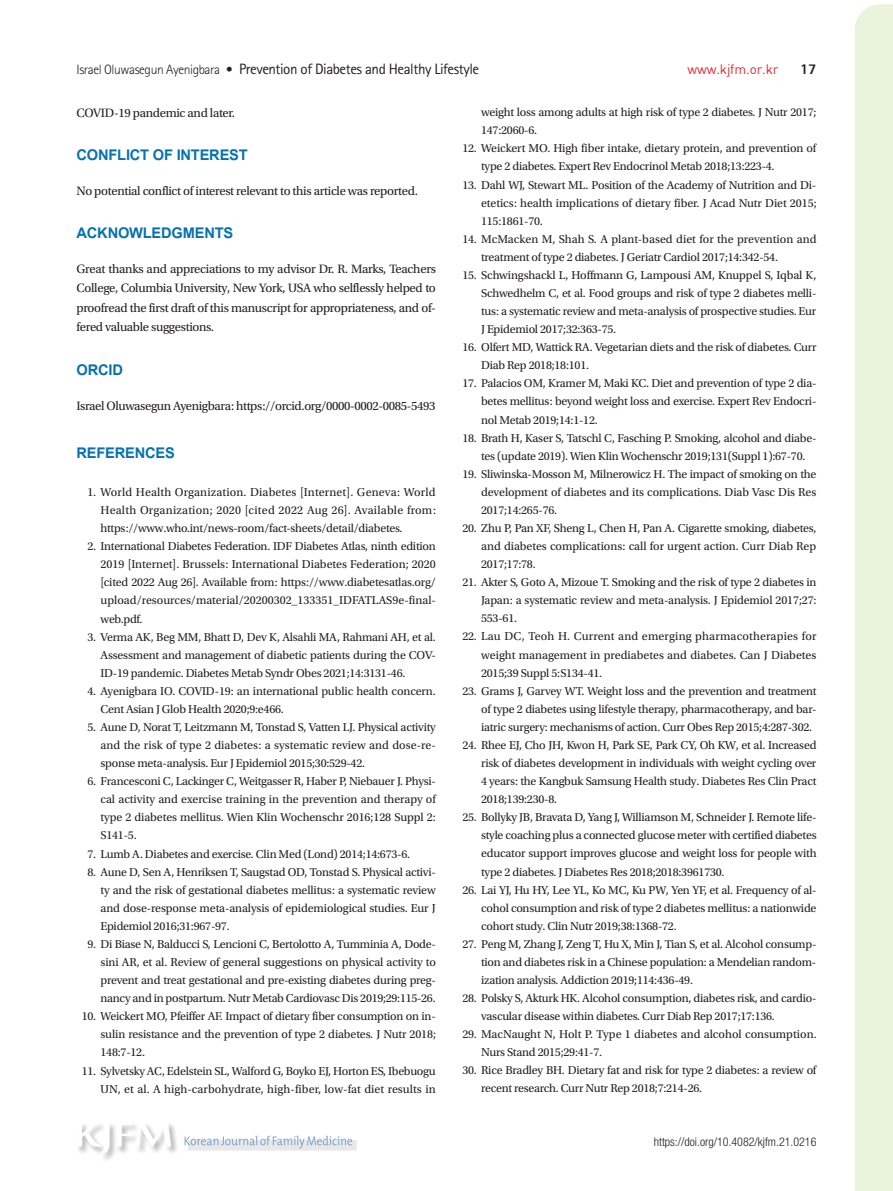
<style>
.page{position:relative;width:893px;height:1191px;background:#fff}
.page>*{position:absolute;margin:0;border:0;box-sizing:border-box;transform-origin:0 0}
.t1{font:700 20.4px "Utsaah";letter-spacing:-.01em;color:#0872ad}
.t2{font:15px "Rotis Sans Serif Std";letter-spacing:-.03em;color:#231f20}
.t3{font:800 15px "Rotis Sans Serif Std";color:#231f20}
.t4{font:13.5px "Dinreg";letter-spacing:-.01em;color:#e02a30}
.t5{font:12.75px/19.5px "Utopia Std";letter-spacing:-.025em;color:#231f20;text-align:justify}
.t6{font:12px/18px "Utopia Std";letter-spacing:-.02em;color:#231f20;text-align:justify}
.t7{font:12px/18px "Utopia Std";color:#231f20}
.t8{font:300 condensed 12px "Helvetica Neue LT Std";color:#231f20}
.s1{font-weight:300;font-size:13.5px}
</style>
<div class="page">
<div style="left:855px;top:4px;width:38px;height:1187px;background:#eaf3dc"></div>
<div style="left:188px;top:1140px;width:169px;height:10px;background:#e8e8e9"></div>
<svg style="left:185px;top:1135px;width:167px;height:13px"></svg>
<div style="left:76px;top:1122px;width:104px;height:40px;background:#231f20;opacity:.3"></div>
<svg style="left:77px;top:1122px;width:94px;height:32px"></svg>
<p class="t2" style="left:77px;top:60px;width:404px"><span class="s1">Israel Oluwasegun Ayenigbara •</span> Prevention of Diabetes and Healthy Lifestyle</p>
<p class="t4" style="left:687px;top:61px;width:93px">www.kjfm.or.kr</p>
<p class="t3" style="left:800px;top:60px;width:18px">17</p>
<p class="t5" style="left:77px;top:103px;width:160px">COVID-19 pandemic and later.</p>
<h1 class="t1" style="left:77px;top:145px;width:173px">CONFLICT OF INTEREST</h1>
<p class="t5" style="left:77px;top:181px;width:343px">No potential conflict of interest relevant to this article was reported.</p>
<h1 class="t1" style="left:77px;top:223px;width:158px">ACKNOWLEDGMENTS</h1>
<p class="t5" style="left:77px;top:259px;width:361px">Great thanks and appreciations to my advisor Dr. R. Marks, Teachers College, Columbia University, New York, USA who selflessly helped to proofread the first draft of this manuscript for appropriateness, and of&shy;fered valuable suggestions.</p>
<h1 class="t1" style="left:77px;top:360px;width:48px">ORCID</h1>
<p class="t5" style="left:77px;top:396px;width:360px">Israel Oluwasegun Ayenigbara: https://orcid.org/0000-0002-0085-5493</p>
<h1 class="t1" style="left:77px;top:443px;width:100px">REFERENCES</h1>
<p class="t6" style="left:101px;top:483px;width:337px;text-indent:-13px">1. World Health Organization. Diabetes [Internet]. Geneva: World Health Organization; 2020 [cited 2022 Aug 26]. Available from: https://www.who.int/news-room/fact-sheets/detail/diabetes.</p>
<p class="t6" style="left:101px;top:537px;width:337px;text-indent:-13px">2. International Diabetes Federation. IDF Diabetes Atlas, ninth edition 2019 [Internet]. Brussels: International Diabetes Federation; 2020 [cited 2022 Aug 26]. Available from: https://www.diabetesatlas.org/ upload/resources/material/20200302_133351_IDFATLAS9e-final&shy;web.pdf.</p>
<p class="t6" style="left:101px;top:628px;width:337px;text-indent:-13px">3. Verma AK, Beg MM, Bhatt D, Dev K, Alsahli MA, Rahmani AH, et al.<br>Assessment and management of diabetic patients during the COV-ID-19 pandemic. Diabetes Metab Syndr Obes 2021;14:3131-46.</p>
<p class="t6" style="left:101px;top:682px;width:337px;text-indent:-13px">4. Ayenigbara IO. COVID-19: an international public health concern.<br>Cent Asian J Glob Health 2020;9:e466.</p>
<p class="t6" style="left:101px;top:718px;width:337px;text-indent:-13px">5. Aune D, Norat T, Leitzmann M, Tonstad S, Vatten LJ. Physical activity and the risk of type 2 diabetes: a systematic review and dose-re&shy;sponse meta-analysis. Eur J Epidemiol 2015;30:529-42.</p>
<p class="t6" style="left:101px;top:772px;width:337px;text-indent:-13px">6. Francesconi C, Lackinger C, Weitgasser R, Haber P, Niebauer J. Physi&shy;cal activity and exercise training in the prevention and therapy of type 2 diabetes mellitus. Wien Klin Wochenschr 2016;128 Suppl 2:<br>S141-5.</p>
<p class="t6" style="left:88px;top:845px;width:324px">7. Lumb A. Diabetes and exercise. Clin Med (Lond) 2014;14:673-6.</p>
<p class="t6" style="left:101px;top:863px;width:337px;text-indent:-13px">8. Aune D, Sen A, Henriksen T, Saugstad OD, Tonstad S. Physical activi&shy;ty and the risk of gestational diabetes mellitus: a systematic review and dose-response meta-analysis of epidemiological studies. Eur J Epidemiol 2016;31:967-97.</p>
<p class="t6" style="left:101px;top:935px;width:337px;text-indent:-13px">9. Di Biase N, Balducci S, Lencioni C, Bertolotto A, Tumminia A, Dode&shy;sini AR, et al. Review of general suggestions on physical activity to prevent and treat gestational and pre-existing diabetes during preg&shy;nancy and in postpartum. Nutr Metab Cardiovasc Dis 2019;29:115-26.</p>
<p class="t6" style="left:101px;top:1007px;width:337px;text-indent:-19px">10. Weickert MO, Pfeiffer AF. Impact of dietary fiber consumption on in&shy;sulin resistance and the prevention of type 2 diabetes. J Nutr 2018; 148:7-12.</p>
<p class="t6" style="left:82px;top:1061px;width:355px;text-align:right">11. Sylvetsky AC, Edelstein SL, Walford G, Boyko EJ, Horton ES, Ibebuogu<br>UN, et al. A high-carbohydrate, high-fiber, low-fat diet results in</p>
<p class="t6" style="left:481px;top:103px;width:337px">weight loss among adults at high risk of type 2 diabetes. J Nutr 2017;<br>147:2060-6.</p>
<p class="t6" style="left:481px;top:140px;width:337px;text-indent:-19px">12. Weickert MO. High fiber intake, dietary protein, and prevention of type 2 diabetes. Expert Rev Endocrinol Metab 2018;13:223-4.</p>
<p class="t6" style="left:481px;top:176px;width:337px;text-indent:-19px">13. Dahl WJ, Stewart ML. Position of the Academy of Nutrition and Di&shy;etetics: health implications of dietary fiber. J Acad Nutr Diet 2015; 115:1861-70.</p>
<p class="t6" style="left:481px;top:230px;width:337px;text-indent:-19px">14. McMacken M, Shah S. A plant-based diet for the prevention and treatment of type 2 diabetes. J Geriatr Cardiol 2017;14:342-54.</p>
<p class="t6" style="left:481px;top:266px;width:337px;text-indent:-19px">15. Schwingshackl L, Hoffmann G, Lampousi AM, Knuppel S, Iqbal K, Schwedhelm C, et al. Food groups and risk of type 2 diabetes melli&shy;tus: a systematic review and meta-analysis of prospective studies. Eur J Epidemiol 2017;32:363-75.</p>
<p class="t6" style="left:481px;top:338px;width:337px;text-indent:-19px">16. Olfert MD, Wattick RA. Vegetarian diets and the risk of diabetes. Curr<br>Diab Rep 2018;18:101.</p>
<p class="t6" style="left:481px;top:375px;width:337px;text-indent:-19px">17. Palacios OM, Kramer M, Maki KC. Diet and prevention of type 2 dia&shy;betes mellitus: beyond weight loss and exercise. Expert Rev Endocri&shy;nol Metab 2019;14:1-12.</p>
<p class="t6" style="left:481px;top:429px;width:337px;text-indent:-19px">18. Brath H, Kaser S, Tatschl C, Fasching P. Smoking, alcohol and diabe&shy;tes (update 2019). Wien Klin Wochenschr 2019;131(Suppl 1):67-70.</p>
<p class="t6" style="left:481px;top:465px;width:337px;text-indent:-19px">19. Sliwinska-Mosson M, Milnerowicz H. The impact of smoking on the development of diabetes and its complications. Diab Vasc Dis Res 2017;14:265-76.</p>
<p class="t6" style="left:481px;top:519px;width:337px;text-indent:-19px">20. Zhu P, Pan XF, Sheng L, Chen H, Pan A. Cigarette smoking, diabetes, and diabetes complications: call for urgent action. Curr Diab Rep 2017;17:78.</p>
<p class="t6" style="left:481px;top:573px;width:337px;text-indent:-19px">21. Akter S, Goto A, Mizoue T. Smoking and the risk of type 2 diabetes in Japan: a systematic review and meta-analysis. J Epidemiol 2017;27:<br>553-61.</p>
<p class="t6" style="left:481px;top:628px;width:337px;text-indent:-19px">22. Lau DC, Teoh H. Current and emerging pharmacotherapies for weight management in prediabetes and diabetes. Can J Diabetes 2015;39 Suppl 5:S134-41.</p>
<p class="t6" style="left:481px;top:682px;width:337px;text-indent:-19px">23. Grams J, Garvey WT. Weight loss and the prevention and treatment of type 2 diabetes using lifestyle therapy, pharmacotherapy, and bar&shy;iatric surgery: mechanisms of action. Curr Obes Rep 2015;4:287-302.</p>
<p class="t6" style="left:481px;top:736px;width:337px;text-indent:-19px">24. Rhee EJ, Cho JH, Kwon H, Park SE, Park CY, Oh KW, et al. Increased risk of diabetes development in individuals with weight cycling over 4 years: the Kangbuk Samsung Health study. Diabetes Res Clin Pract 2018;139:230-8.</p>
<p class="t6" style="left:481px;top:808px;width:337px;text-indent:-19px">25. Bollyky JB, Bravata D, Yang J, Williamson M, Schneider J. Remote life&shy;style coaching plus a connected glucose meter with certified diabetes educator support improves glucose and weight loss for people with type 2 diabetes. J Diabetes Res 2018;2018:3961730.</p>
<p class="t6" style="left:481px;top:881px;width:337px;text-indent:-19px">26. Lai YJ, Hu HY, Lee YL, Ko MC, Ku PW, Yen YF, et al. Frequency of al&shy;cohol consumption and risk of type 2 diabetes mellitus: a nationwide cohort study. Clin Nutr 2019;38:1368-72.</p>
<p class="t6" style="left:481px;top:935px;width:337px;text-indent:-19px">27. Peng M, Zhang J, Zeng T, Hu X, Min J, Tian S, et al. Alcohol consump&shy;tion and diabetes risk in a Chinese population: a Mendelian random&shy;ization analysis. Addiction 2019;114:436-49.</p>
<p class="t6" style="left:481px;top:989px;width:337px;text-indent:-19px">28. Polsky S, Akturk HK. Alcohol consumption, diabetes risk, and cardio&shy;vascular disease within diabetes. Curr Diab Rep 2017;17:136.</p>
<p class="t7" style="left:481px;top:1025px;width:337px;text-indent:-19px">29. MacNaught N, Holt P. Type 1 diabetes and alcohol consumption.<br>Nurs Stand 2015;29:41-7.</p>
<p class="t6" style="left:481px;top:1061px;width:337px;text-indent:-19px">30. Rice Bradley BH. Dietary fat and risk for type 2 diabetes: a review of recent research. Curr Nutr Rep 2018;7:214-26.</p>
<p class="t8" style="left:654px;top:1134px;width:164px">https://doi.org/10.4082/kjfm.21.0216</p>
</div>
